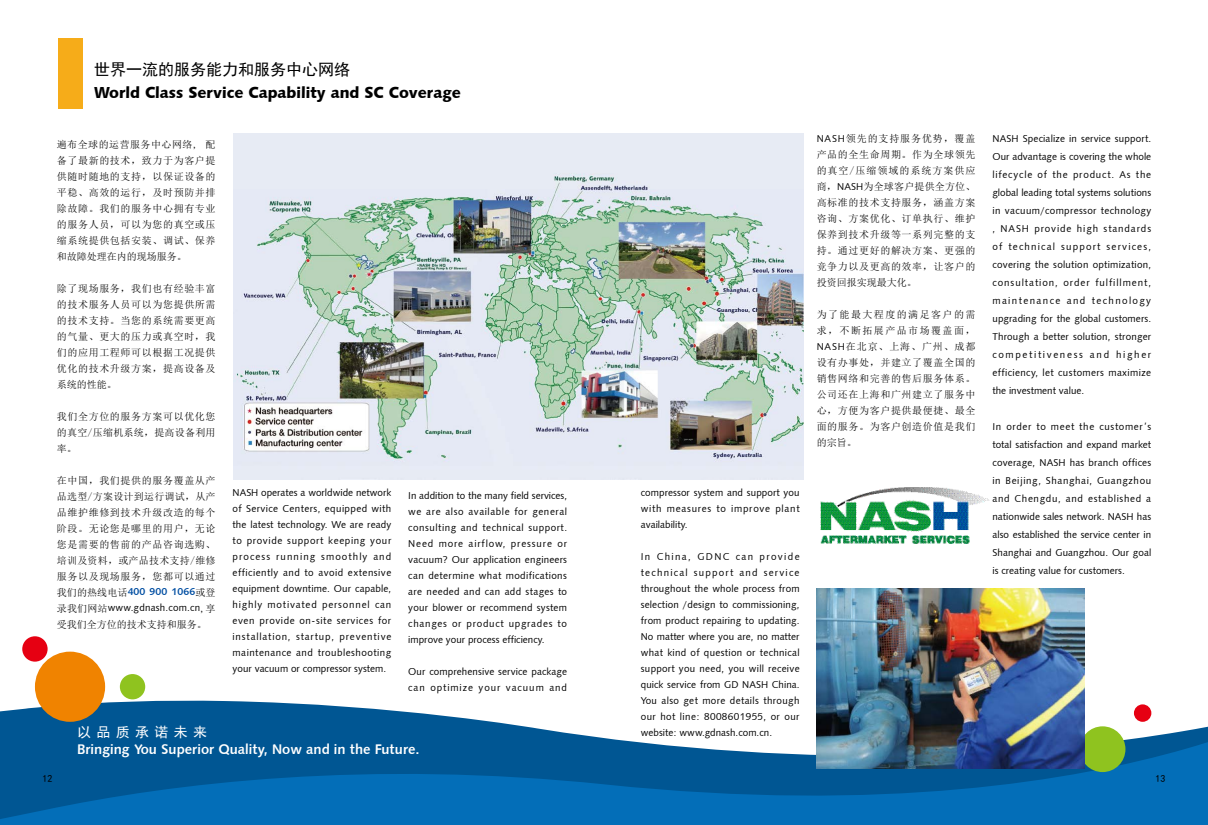
<style>
.page{position:relative;width:1208px;height:825px;background:#fff}
.page>*{position:absolute;margin:0;border:0;box-sizing:border-box;transform-origin:0 0}
.t1{font:16px "Humanist 531 BT Black A";color:#000}
.t2{font:16px "Sim Hei";color:#000}
.t3{font:14px "Humanist 531 BT Bold A";color:#fff}
.t4{font:14px "Sim Hei";color:#fff}
.t5{font:10px/16px "Humanist 531 BT Roman A";letter-spacing:.005em;color:#000;text-align:justify}
.t6{font:10px/16px "Sim Sun";letter-spacing:.06em;color:#000;text-align:justify}
.t7{font:10px "Humanist 531 BT Bold A";letter-spacing:.01em;color:#004ea2}
.t8{font:10px "Sim Sun";color:#000}
.t9{font:10px "Sim Hei";color:#000}
.s1{font-family:"Sim Sun";color:#000}
.s2{font-family:"Sim Sun"}
.s3{font-family:"Humanist 531 BT Roman A"}
</style>
<div class="page">
<svg style="left:0;top:700px;width:1208px;height:42px"></svg>
<svg style="left:0;top:742px;width:1208px;height:83px;background:#0565a8"></svg>
<div style="left:1134px;top:704px;width:17px;height:18px;background:#e60012;border-radius:50%"></div>
<div style="left:1079px;top:726px;width:46px;height:46px;background:#8fc31f;border-radius:50%"></div>
<div style="left:120px;top:674px;width:25px;height:25px;background:#8fc31f;border-radius:50%"></div>
<div style="left:22px;top:636px;width:26px;height:26px;background:#e60012;border-radius:50%"></div>
<div style="left:58px;top:38px;width:24px;height:71px;background:#f6ac19"></div>
<div style="left:35px;top:652px;width:70px;height:70px;background:#f08300;border-radius:50%"></div>
<img style="left:816px;top:589px;width:268px;height:179px">
<img style="left:821px;top:488px;width:168px;height:56px">
<img style="left:234px;top:134px;width:570px;height:346px">
<h1 class="t2" style="left:94px;top:62px;width:258px">世界一流的服务能力和服务中心网络</h1>
<h1 class="t1" style="left:94px;top:83px;width:368px">World Class Service Capability and SC Coverage</h1>
<p class="t6" style="left:57px;top:136px;width:160px">遍布全球的运营服务中心网络, 配备了最新的技术，致力于为客户提供随时随地的支持，以保证设备的平稳、高效的运行，及时预防并排除故障。我们的服务中心拥有专业的服务人员，可以为您的真空或压缩系统提供包括安装、调试、保养和故障处理在内的现场服务。</p>
<p class="t6" style="left:57px;top:280px;width:160px">除了现场服务，我们也有经验丰富的技术服务人员可以为您提供所需的技术支持。当您的系统需要更高的气量、更大的压力或真空时，我们的应用工程师可以根据工况提供优化的技术升级方案，提高设备及系统的性能。</p>
<p class="t6" style="left:57px;top:408px;width:160px">我们全方位的服务方案可以优化您的真空/压缩机系统，提高设备利用率。</p>
<p class="t6" style="left:57px;top:472px;width:160px">在中国，我们提供的服务覆盖从产品选型/方案设计到运行调试，从产品维护维修到技术升级改造的每个阶段。无论您是哪里的用户，无论您是需要的售前的产品咨询选购、培训及资料，或产品技术支持/维修服务以及现场服务，您都可以通过</p>
<p class="t7" style="left:57px;top:586px;width:160px"><span class="s1">我们的热线电话</span>400 900 1066<span class="s1">或登</span></p>
<p class="t5" style="left:57px;top:600px;width:160px"><span class="s2">录我们网站</span>www.gdnash.com.cn<span class="s2">,享</span></p>
<p class="t8" style="left:57px;top:619px;width:151px">受我们全方位的技术支持和服务。</p>
<p class="t5" style="left:233px;top:484px;width:160px">NASH operates a worldwide network of Service Centers, equipped with the latest technology. We are ready to provide support keeping your process running smoothly and efficiently and to avoid extensive equipment downtime. Our capable, highly motivated personnel can even provide on-site services for installation, startup, preventive maintenance and troubleshooting your vacuum or compressor system.</p>
<p class="t5" style="left:408px;top:487px;width:160px">In addition to the many field services, we are also available for general consulting and technical support.<br>Need more airflow, pressure or vacuum? Our application engineers can determine what modifications are needed and can add stages to your blower or recommend system changes or product upgrades to improve your process efficiency.</p>
<p class="t5" style="left:408px;top:663px;width:160px">Our comprehensive service package can optimize your vacuum and</p>
<p class="t5" style="left:641px;top:484px;width:160px">compressor system and support you with measures to improve plant availability.</p>
<p class="t5" style="left:641px;top:548px;width:160px">In China, GDNC can provide technical support and service throughout the whole process from selection /design to commissioning, from product repairing to updating.<br>No matter where you are, no matter what kind of question or technical support you need, you will receive quick service from GD NASH China.<br>You also get more details through our hot line: 8008601955, or our</p>
<h2 class="t4" style="left:77px;top:725px;width:131px">以 品 质 承 诺 未 来</h2>
<p class="t5" style="left:641px;top:724px;width:133px">website: www.gdnash.com.cn.</p>
<h2 class="t3" style="left:77px;top:740px;width:344px">Bringing You Superior Quality, Now and in the Future.</h2>
<p class="t6" style="left:816px;top:131px;width:160px"><span class="s3">NASH</span>领先的支持服务优势，覆盖产品的全生命周期。作为全球领先的真空/压缩领域的系统方案供应商，<span class="s3">NASH</span>为全球客户提供全方位、高标准的技术支持服务，涵盖方案咨询、方案优化、订单执行、维护保养到技术升级等一系列完整的支持。通过更好的解决方案、更强的竞争力以及更高的效率，让客户的投资回报实现最大化。</p>
<p class="t6" style="left:816px;top:307px;width:160px">为了能最大程度的满足客户的需求，不断拓展产品市场覆盖面，<span class="s3">NASH</span>在北京、上海、广州、成都设有办事处，并建立了覆盖全国的销售网络和完善的售后服务体系。公司还在上海和广州建立了服务中心，方便为客户提供最便捷、最全面的服务。为客户创造价值是我们的宗旨。</p>
<p class="t5" style="left:992px;top:129px;width:160px;line-height:18px">NASH Specialize in service support.<br>Our advantage is covering the whole lifecycle of the product. As the global leading total systems solutions in vacuum/compressor technology , NASH provide high standards of technical support services, covering the solution optimization, consultation, order fulfillment, maintenance and technology upgrading for the global customers.<br>Through a better solution, stronger competitiveness and higher efficiency, let customers maximize the investment value.</p>
<p class="t5" style="left:992px;top:417px;width:160px;line-height:18px">In order to meet the customer’s total satisfaction and expand market coverage, NASH has branch offices in Beijing, Shanghai, Guangzhou and Chengdu, and established a nationwide sales network. NASH has also established the service center in Shanghai and Guangzhou. Our goal is creating value for customers.</p>
<p class="t9" style="left:43px;top:773px;width:11px">12</p>
<p class="t9" style="left:1155px;top:773px;width:11px">13</p>
</div>
